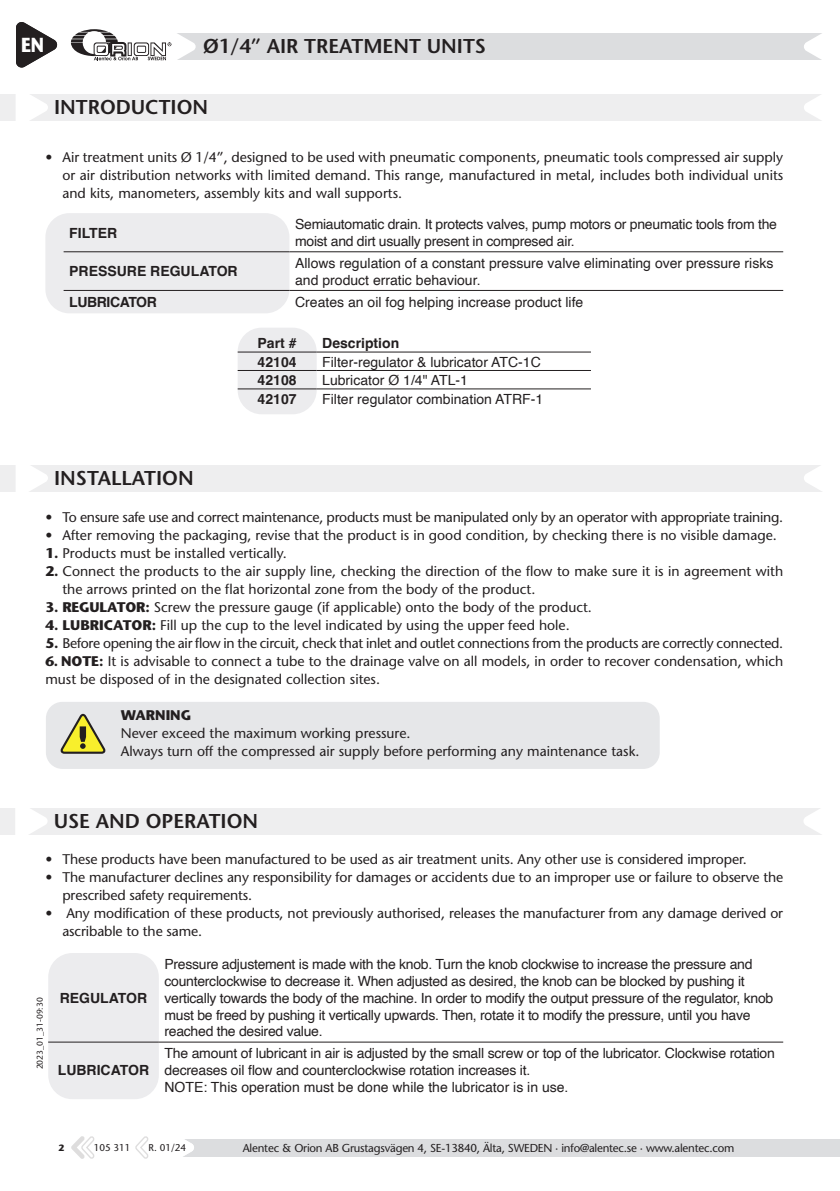
<style>
.page{position:relative;width:840px;height:1191px;background:#fff}
.page>*{position:absolute;margin:0;border:0;box-sizing:border-box;transform-origin:0 0}
.t1{font:700 20.2px "Stone Sans Std";color:#fff;scale:.87 1}
.t2{font:600 20px "Stone Sans Std";color:#231f20}
.t3{font:500 14px/18px "Stone Sans Std";color:#231f20}
.t4{font:14px/16.8px "Helvetica";letter-spacing:-.02em;color:#231f20}
.t5{font:14px/16.8px "Helvetica";color:#231f20}
.t6{font:500 14px "Stone Sans Std";letter-spacing:-.02em;color:#231f20}
.t7{font:700 14px "Helvetica";color:#231f20}
.t8{font:700 14px "Helvetica";letter-spacing:-.03em;color:#231f20}
.t9{font:700 14px "Stone Sans Std";color:#231f20}
.t10{font:500 11.6px "Stone Sans Std";letter-spacing:-.02em;color:#231f20}
.t11{font:500 9.8px "Stone Sans Std";color:#231f20}
.t12{font:700 9.2px "Stone Sans Std";color:#231f20}
.t13{font:500 8.4px "Stone Sans Std";color:#231f20}
.s1{font-weight:700}
</style>
<div class="page">
<div style="left:167px;top:33px;width:672px;height:27px;background:#dcdddf"></div>
<svg style="left:804px;top:33px;width:35px;height:27px"></svg>
<div style="left:173px;top:1139px;width:666px;height:17px;background:#dcdddf"></div>
<svg style="left:173px;top:1139px;width:21px;height:18px"></svg>
<svg style="left:71px;top:1136px;width:23px;height:23px"></svg>
<svg style="left:135px;top:1136px;width:13px;height:23px"></svg>
<svg style="left:71px;top:29px;width:124px;height:32px"></svg>
<svg style="left:16px;top:22px;width:41px;height:46px"></svg>
<div style="left:46px;top:702px;width:613px;height:67px;background:#e6e7e9;border-radius:16px"></div>
<svg style="left:60px;top:713px;width:46px;height:41px"></svg>
<div style="left:0;top:94px;width:839px;height:27px;background:#eeeeef"></div>
<svg style="left:16px;top:94px;width:32px;height:27px"></svg>
<svg style="left:804px;top:94px;width:35px;height:27px"></svg>
<div style="left:45px;top:213px;width:244px;height:100px;background:#ececee;border-radius:24px"></div>
<hr style="left:64px;top:251px;width:225px;height:1px;background:#231f20">
<hr style="left:289px;top:251px;width:493px;height:1px;background:#231f20">
<hr style="left:64px;top:290px;width:225px;height:1px;background:#231f20">
<hr style="left:289px;top:290px;width:493px;height:1px;background:#231f20">
<div style="left:48px;top:953px;width:111px;height:146px;background:#ececee;border-radius:24px"></div>
<hr style="left:48px;top:1041px;width:111px;height:1px;background:#231f20">
<hr style="left:159px;top:1041px;width:623px;height:1px;background:#231f20">
<div style="left:0;top:465px;width:839px;height:26px;background:#eeeeef"></div>
<div style="left:0;top:808px;width:839px;height:26px;background:#eeeeef"></div>
<svg style="left:16px;top:465px;width:32px;height:27px"></svg>
<svg style="left:15px;top:808px;width:33px;height:27px"></svg>
<svg style="left:803px;top:465px;width:36px;height:27px"></svg>
<svg style="left:803px;top:808px;width:36px;height:27px"></svg>
<div style="left:237px;top:328px;width:79px;height:86px;background:#ececee;border-radius:24px"></div>
<hr style="left:237px;top:352px;width:79px;height:1px;background:#231f20">
<hr style="left:316px;top:352px;width:274px;height:1px;background:#231f20">
<hr style="left:237px;top:370px;width:79px;height:1px;background:#231f20">
<hr style="left:316px;top:370px;width:274px;height:1px;background:#231f20">
<hr style="left:237px;top:388px;width:79px;height:1px;background:#231f20">
<hr style="left:316px;top:388px;width:274px;height:1px;background:#231f20">
<h1 class="t1" style="left:33px;top:33px;width:13px">S</h1>
<h1 class="t1" style="left:21px;top:33px;width:28px">EN</h1>
<h2 class="t2" style="left:203px;top:34px;width:284px">Ø1/4” AIR TREATMENT UNITS</h2>
<h2 class="t2" style="left:54px;top:95px;width:155px">INTRODUCTION</h2>
<p class="t3" style="left:62px;top:148px;width:722px;text-align:justify;text-indent:-17px">• Air treatment units Ø 1/4”, designed to be used with pneumatic components, pneumatic tools compressed air supply or air distribution networks with limited demand. This range, manufactured in metal, includes both individual units and kits, manometers, assembly kits and wall supports.</p>
<p class="t7" style="left:69px;top:224px;width:49px">FILTER</p>
<p class="t4" style="left:295px;top:216px;width:483px">Semiautomatic drain. It protects valves, pump motors or pneumatic tools from the moist and dirt usually present in compresed air.</p>
<p class="t7" style="left:69px;top:263px;width:170px">PRESSURE REGULATOR</p>
<p class="t5" style="left:295px;top:255px;width:479px">Allows regulation of a constant pressure valve eliminating over pressure risks and product erratic behaviour.</p>
<p class="t8" style="left:69px;top:293px;width:89px">LUBRICATOR</p>
<p class="t5" style="left:295px;top:294px;width:289px">Creates an oil fog helping increase product life</p>
<h2 class="t2" style="left:54px;top:466px;width:141px">INSTALLATION</h2>
<p class="t7" style="left:257px;top:334px;width:40px">Part #</p>
<p class="t7" style="left:322px;top:334px;width:79px">Description</p>
<p class="t7" style="left:257px;top:353px;width:40px">42104</p>
<p class="t5" style="left:322px;top:353px;width:220px">Filter-regulator &amp; lubricator ATC-1C</p>
<p class="t7" style="left:257px;top:371px;width:40px">42108</p>
<p class="t5" style="left:322px;top:372px;width:147px">Lubricator Ø 1/4" ATL-1</p>
<p class="t7" style="left:257px;top:390px;width:40px">42107</p>
<p class="t5" style="left:322px;top:390px;width:222px">Filter regulator combination ATRF-1</p>
<p class="t6" style="left:45px;top:509px;width:738px">• To ensure safe use and correct maintenance, products must be manipulated only by an operator with appropriate training.</p>
<p class="t3" style="left:45px;top:526px;width:732px">• After removing the packaging, revise that the product is in good condition, by checking there is no visible damage.</p>
<p class="t3" style="left:45px;top:544px;width:243px"><span class="s1">1.</span> Products must be installed vertically.</p>
<p class="t3" style="left:62px;top:562px;width:722px;text-indent:-17px"><span class="s1">2.</span> Connect the products to the air supply line, checking the direction of the flow to make sure it is in agreement with the arrows printed on the flat horizontal zone from the body of the product.</p>
<p class="t3" style="left:45px;top:598px;width:547px"><span class="s1">3. REGULATOR:</span> Screw the pressure gauge (if applicable) onto the body of the product.</p>
<p class="t3" style="left:45px;top:616px;width:525px"><span class="s1">4. LUBRICATOR:</span> Fill up the cup to the level indicated by using the upper feed hole.</p>
<p class="t6" style="left:45px;top:635px;width:739px"><span class="s1">5.</span> Before opening the air flow in the circuit, check that inlet and outlet connections from the products are correctly connected.</p>
<p class="t3" style="left:45px;top:652px;width:739px"><span class="s1">6. NOTE:</span> It is advisable to connect a tube to the drainage valve on all models, in order to recover condensation, which must be disposed of in the designated collection sites.</p>
<p class="t9" style="left:121px;top:707px;width:72px">WARNING</p>
<p class="t3" style="left:121px;top:724px;width:519px">Never exceed the maximum working pressure.<br>Always turn off the compressed air supply before performing any maintenance task.</p>
<h2 class="t2" style="left:54px;top:809px;width:206px">USE AND OPERATION</h2>
<p class="t3" style="left:45px;top:850px;width:702px">• These products have been manufactured to be used as air treatment units. Any other use is considered improper.</p>
<p class="t3" style="left:62px;top:868px;width:722px;text-indent:-17px">• The manufacturer declines any responsibility for damages or accidents due to an improper use or failure to observe the prescribed safety requirements.</p>
<p class="t3" style="left:62px;top:904px;width:721px;text-indent:-17px">• Any modification of these products, not previously authorised, releases the manufacturer from any damage derived or ascribable to the same.</p>
<p class="t13" style="left:35px;top:1069px;width:73px;rotate:-90deg">2023_01_31-09:30</p>
<p class="t7" style="left:60px;top:989px;width:89px">REGULATOR</p>
<p class="t7" style="left:58px;top:1061px;width:93px">LUBRICATOR</p>
<p class="t4" style="left:164px;top:956px;width:610px">Pressure adjustement is made with the knob. Turn the knob clockwise to increase the pressure and counterclockwise to decrease it. When adjusted as desired, the knob can be blocked by pushing it vertically towards the body of the machine. In order to modify the output pressure of the regulator, knob must be freed by pushing it vertically upwards. Then, rotate it to modify the pressure, until you have reached the desired value.</p>
<p class="t4" style="left:164px;top:1045px;width:611px">The amount of lubricant in air is adjusted by the small screw or top of the lubricator. Clockwise rotation decreases oil flow and counterclockwise rotation increases it.<br>NOTE: This operation must be done while the lubricator is in use.</p>
<p class="t12" style="left:58px;top:1142px;width:7px">2</p>
<p class="t11" style="left:94px;top:1141px;width:38px">105 311</p>
<p class="t11" style="left:148px;top:1141px;width:39px">R. 01/24</p>
<p class="t10" style="left:243px;top:1140px;width:493px">Alentec &amp; Orion AB Grustagsvägen 4, SE-13840, Älta, SWEDEN · info@alentec.se · www.alentec.com</p>
</div>
